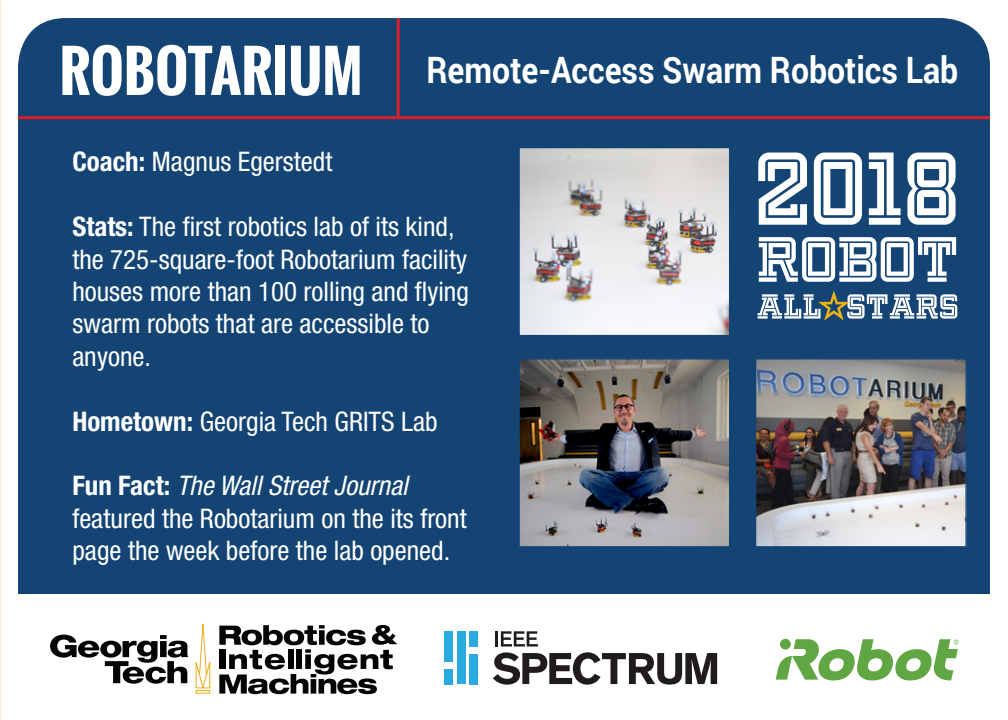
<style>
.page{position:relative;width:1008px;height:720px;background:#fff}
.page>*{position:absolute;margin:0;border:0;box-sizing:border-box;transform-origin:0 0}
.t1{font:700 56px "Oswald";color:#fff}
.t2{font:700 36.4px "Roboto";color:#fff;scale:.88 1}
.t3{font:condensed 27.2px/32.4px "Helvetica Neue LT Std";color:#fff}
.s1{font-weight:700}
.s2{font-style:italic}
</style>
<div class="page">
<svg style="left:0;top:18px;width:1px;height:684px"></svg>
<img style="left:0;top:66px;width:1px;height:588px">
<div style="left:18px;top:18px;width:972px;height:576px;background:#134474"></div>
<hr style="left:397px;top:18px;width:3px;height:100px;background:#d3202a">
<img style="left:757px;top:360px;width:208px;height:186px">
<div style="left:755px;top:358px;width:212px;height:190px;border:1px solid #134474"></div>
<svg style="left:758px;top:237px;width:199px;height:87px"></svg>
<svg style="left:758px;top:153px;width:198px;height:72px"></svg>
<hr style="left:18px;top:116px;width:972px;height:3px;background:#d3202a">
<div style="left:445px;top:631px;width:8px;height:30px;background:#29abe2"></div>
<div style="left:445px;top:669px;width:8px;height:15px;background:#29abe2"></div>
<div style="left:469px;top:654px;width:9px;height:30px;background:#29abe2"></div>
<div style="left:469px;top:631px;width:9px;height:16px;background:#29abe2"></div>
<div style="left:457px;top:631px;width:9px;height:53px;background:#29abe2"></div>
<svg style="left:493px;top:631px;width:224px;height:54px"></svg>
<svg style="left:776px;top:639px;width:183px;height:41px"></svg>
<svg style="left:50px;top:635px;width:138px;height:49px"></svg>
<svg style="left:195px;top:624px;width:202px;height:70px"></svg>
<img style="left:520px;top:360px;width:208px;height:186px">
<div style="left:518px;top:358px;width:212px;height:190px;border:1px solid #134474"></div>
<img style="left:520px;top:149px;width:208px;height:185px">
<div style="left:518px;top:147px;width:212px;height:189px;border:1px solid #134474"></div>
<p class="t1" style="left:60px;top:29px;width:305px">ROBOTARIUM</p>
<p class="t2" style="left:426px;top:45px;width:606px">Remote-Access Swarm Robotics Lab</p>
<p class="t3" style="left:72px;top:145px;width:262px"><span class="s1">Coach:</span> Magnus Egerstedt</p>
<p class="t3" style="left:72px;top:210px;width:398px"><span class="s1">Stats:</span> The first robotics lab of its kind, the 725-square-foot Robotarium facility houses more than 100 rolling and flying swarm robots that are accessible to anyone.</p>
<p class="t3" style="left:72px;top:405px;width:367px"><span class="s1">Hometown:</span> Georgia Tech GRITS Lab</p>
<p class="t3" style="left:72px;top:469px;width:396px"><span class="s1">Fun Fact:</span> <span class="s2">The Wall Street Journal </span>featured the Robotarium on the its front page the week before the lab opened.</p>
</div>
